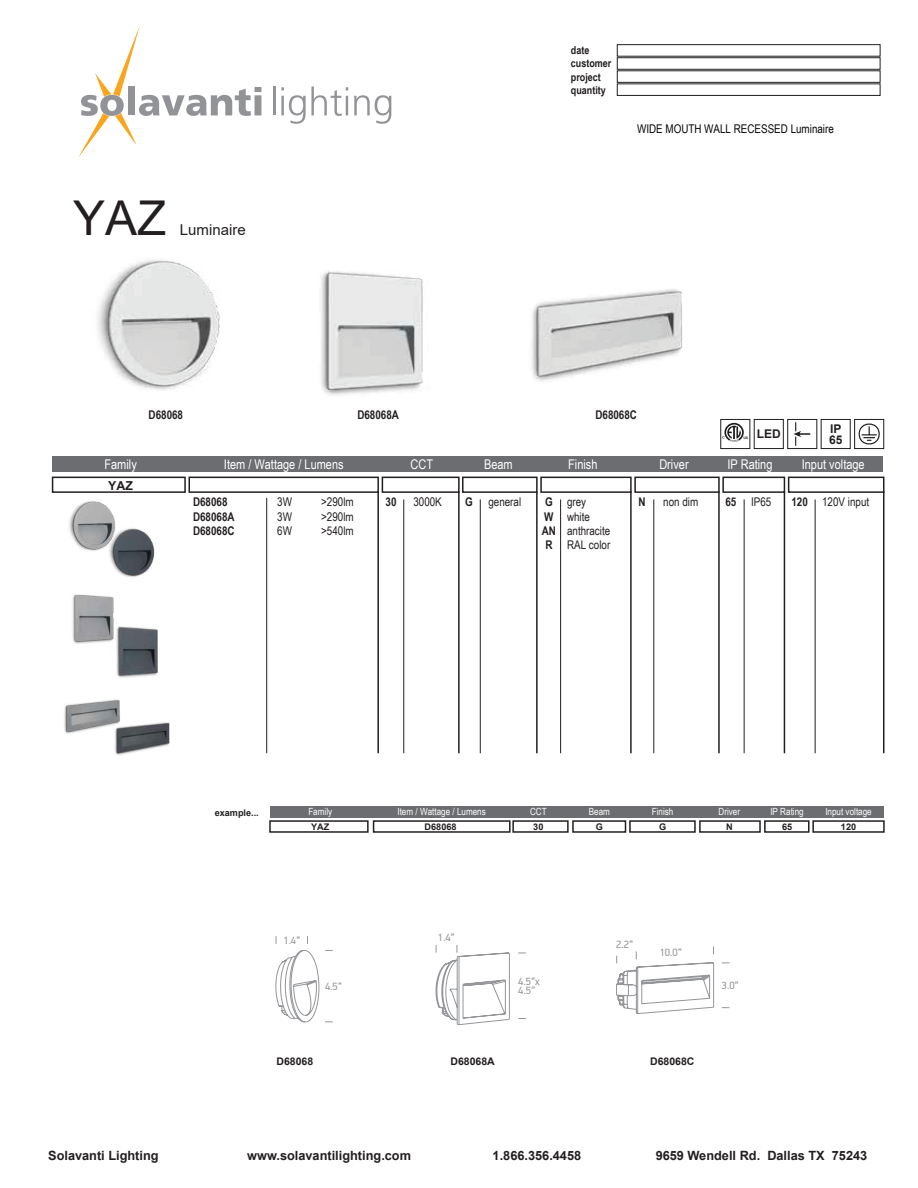
<style>
.page{position:relative;width:918px;height:1188px;background:#fff}
.page>*{position:absolute;margin:0;border:0;box-sizing:border-box;transform-origin:0 0}
.t1{font:48px "Arial";color:#231f20}
.t2{font:15px "Arial";color:#231f20}
.t3{font:13.35px "Arial Narrow";color:#fff}
.t4{font:700 12.75px "Arial";color:#231f20}
.t5{font:700 12.3px "Arial";color:#231f20}
.t6{font:12px/14.4px "Arial Narrow";color:#231f20}
.t7{font:700 12px/14.4px "Arial Narrow";color:#231f20}
.t8{font:12px "Arial Narrow";color:#050504}
.t9{font:700 12px/10.5px "Arial";color:#231f20}
.t10{font:700 10.95px/13.2px "Arial Narrow";color:#231f20}
.t11{font:10.5px/8.6px "PF Din Display Pro";color:#949699}
.t12{font:700 10.5px "Arial";color:#231f20}
.t13{font:9.9px "Arial Narrow";color:#fff}
.t14{font:700 9.15px "Arial";color:#231f20}
.t15{font:700 3.3px "Arial";color:#201d1e}
.s1{font-weight:700}
</style>
<div class="page">
<svg style="left:78px;top:26px;width:183px;height:131px"></svg>
<hr style="left:273px;top:86px;width:2px;height:29px;background:#929396">
<svg style="left:281px;top:86px;width:67px;height:38px"></svg>
<svg style="left:354px;top:95px;width:37px;height:29px"></svg>
<svg style="left:722px;top:423px;width:22px;height:19px"></svg>
<div style="left:720px;top:419px;width:30px;height:30px;border:1px solid #201d1e"></div>
<div style="left:617px;top:83px;width:263px;height:13px;border:1px solid #231f20"></div>
<div style="left:617px;top:70px;width:263px;height:13px;border:1px solid #231f20"></div>
<div style="left:617px;top:57px;width:263px;height:13px;border:1px solid #231f20"></div>
<div style="left:617px;top:44px;width:263px;height:13px;border:1px solid #231f20"></div>
<div style="left:52px;top:477px;width:134px;height:16px;border:2px solid #231f20"></div>
<div style="left:52px;top:457px;width:831px;height:15px;background:#6c6d70"></div>
<div style="left:722px;top:477px;width:63px;height:16px;border:2px solid #231f20"></div>
<div style="left:540px;top:477px;width:92px;height:16px;border:2px solid #231f20"></div>
<div style="left:189px;top:477px;width:190px;height:16px;border:2px solid #231f20"></div>
<div style="left:382px;top:477px;width:78px;height:16px;border:2px solid #231f20"></div>
<hr style="left:266px;top:498px;width:1px;height:255px;background:#231f20">
<hr style="left:377px;top:491px;width:2px;height:262px;background:#231f20">
<hr style="left:458px;top:491px;width:2px;height:262px;background:#231f20">
<hr style="left:630px;top:491px;width:2px;height:262px;background:#231f20">
<hr style="left:784px;top:491px;width:1px;height:262px;background:#231f20">
<hr style="left:404px;top:499px;width:1px;height:254px;background:#231f20">
<hr style="left:560px;top:499px;width:1px;height:254px;background:#231f20">
<hr style="left:744px;top:499px;width:1px;height:254px;background:#231f20">
<div style="left:634px;top:477px;width:86px;height:16px;border:2px solid #231f20"></div>
<hr style="left:718px;top:491px;width:2px;height:262px;background:#231f20">
<hr style="left:654px;top:499px;width:1px;height:254px;background:#231f20">
<div style="left:788px;top:477px;width:96px;height:16px;border:2px solid #231f20"></div>
<hr style="left:883px;top:491px;width:1px;height:262px;background:#231f20">
<hr style="left:815px;top:499px;width:1px;height:254px;background:#231f20">
<div style="left:462px;top:477px;width:76px;height:16px;border:2px solid #231f20"></div>
<hr style="left:536px;top:491px;width:2px;height:262px;background:#231f20">
<hr style="left:480px;top:499px;width:1px;height:254px;background:#231f20">
<div style="left:269px;top:820px;width:100px;height:13px;border:2px solid #231f20"></div>
<div style="left:270px;top:806px;width:614px;height:11px;background:#6c6d70"></div>
<div style="left:764px;top:820px;width:46px;height:13px;border:2px solid #231f20"></div>
<div style="left:629px;top:820px;width:67px;height:13px;border:2px solid #231f20"></div>
<div style="left:373px;top:820px;width:138px;height:13px;border:2px solid #231f20"></div>
<div style="left:512px;top:820px;width:57px;height:13px;border:2px solid #231f20"></div>
<div style="left:699px;top:820px;width:62px;height:13px;border:2px solid #231f20"></div>
<div style="left:812px;top:820px;width:73px;height:13px;border:2px solid #231f20"></div>
<div style="left:572px;top:820px;width:54px;height:13px;border:2px solid #231f20"></div>
<img style="left:69px;top:500px;width:46px;height:51px">
<img style="left:100px;top:522px;width:55px;height:55px">
<img style="left:97px;top:260px;width:123px;height:130px">
<svg style="left:275px;top:950px;width:58px;height:73px"></svg>
<img style="left:72px;top:594px;width:42px;height:50px">
<img style="left:105px;top:622px;width:53px;height:56px">
<img style="left:321px;top:270px;width:102px;height:125px">
<svg style="left:435px;top:945px;width:75px;height:80px"></svg>
<img style="left:64px;top:699px;width:56px;height:35px">
<img style="left:108px;top:710px;width:62px;height:45px">
<img style="left:531px;top:289px;width:152px;height:92px">
<svg style="left:616px;top:946px;width:98px;height:68px"></svg>
<div style="left:787px;top:419px;width:30px;height:30px;border:1px solid #201d1e"></div>
<svg style="left:794px;top:423px;width:16px;height:22px"></svg>
<div style="left:821px;top:419px;width:30px;height:30px;border:1px solid #201d1e"></div>
<div style="left:754px;top:419px;width:30px;height:30px;border:1px solid #201d1e"></div>
<div style="left:854px;top:419px;width:30px;height:30px;border:1px solid #201c1d"></div>
<svg style="left:858px;top:423px;width:22px;height:22px"></svg>
<h1 class="t1" style="left:73px;top:185px;width:95px">YAZ</h1>
<p class="t2" style="left:180px;top:219px;width:67px">Luminaire</p>
<p class="t10" style="left:571px;top:43px;width:42px">date customer project quantity</p>
<p class="t8" style="left:637px;top:120px;width:198px">WIDE MOUTH WALL RECESSED Luminaire</p>
<p class="t7" style="left:149px;top:407px;width:36px">D68068</p>
<p class="t7" style="left:357px;top:407px;width:43px">D68068A</p>
<p class="t7" style="left:595px;top:407px;width:43px">D68068C</p>
<p class="t15" style="left:743px;top:435px;width:6px">US</p>
<p class="t9" style="left:757px;top:429px;width:26px">LED</p>
<p class="t9" style="left:829px;top:424px;width:15px">IP<br>65</p>
<p class="t3" style="left:105px;top:454px;width:34px">Family</p>
<p class="t3" style="left:224px;top:454px;width:121px">Item / Wattage / Lumens</p>
<p class="t3" style="left:411px;top:454px;width:24px">CCT</p>
<p class="t3" style="left:484px;top:454px;width:30px">Beam</p>
<p class="t3" style="left:568px;top:454px;width:31px">Finish</p>
<p class="t3" style="left:659px;top:454px;width:31px">Driver</p>
<p class="t3" style="left:727px;top:454px;width:47px">IP Rating</p>
<p class="t3" style="left:802px;top:454px;width:64px">Input voltage</p>
<p class="t7" style="left:193px;top:494px;width:43px">D68068<br>D68068A<br>D68068C</p>
<p class="t7" style="left:386px;top:494px;width:12px">30</p>
<p class="t6" style="left:413px;top:494px;width:30px">3000K</p>
<p class="t7" style="left:542px;top:494px;width:16px">G<br>W<br>AN<br>R</p>
<p class="t6" style="left:567px;top:494px;width:45px">grey white anthracite<br>RAL color</p>
<p class="t5" style="left:108px;top:477px;width:26px">YAZ</p>
<p class="t7" style="left:465px;top:494px;width:9px">G</p>
<p class="t7" style="left:639px;top:494px;width:9px">N</p>
<p class="t6" style="left:663px;top:494px;width:37px">non dim</p>
<p class="t6" style="left:725px;top:494px;width:48px"><span class="s1">65</span> IP65</p>
<p class="t6" style="left:792px;top:494px;width:79px"><span class="s1">120</span> 120V input</p>
<p class="t6" style="left:277px;top:494px;width:16px">3W</p>
<p class="t6" style="left:321px;top:494px;width:34px">&gt;290lm</p>
<p class="t6" style="left:488px;top:494px;width:34px">general</p>
<p class="t6" style="left:277px;top:509px;width:16px">3W</p>
<p class="t6" style="left:321px;top:509px;width:34px">&gt;290lm</p>
<p class="t6" style="left:277px;top:523px;width:16px">6W</p>
<p class="t6" style="left:321px;top:523px;width:34px">&gt;540lm</p>
<p class="t14" style="left:215px;top:806px;width:46px">example...</p>
<p class="t13" style="left:308px;top:804px;width:25px">Family</p>
<p class="t13" style="left:397px;top:804px;width:90px">Item / Wattage / Lumens</p>
<p class="t13" style="left:530px;top:804px;width:18px">CCT</p>
<p class="t13" style="left:589px;top:804px;width:23px">Beam</p>
<p class="t13" style="left:652px;top:804px;width:23px">Finish</p>
<p class="t13" style="left:719px;top:804px;width:23px">Driver</p>
<p class="t13" style="left:770px;top:804px;width:35px">IP Rating</p>
<p class="t13" style="left:825px;top:804px;width:48px">Input voltage</p>
<p class="t14" style="left:311px;top:820px;width:20px">YAZ</p>
<p class="t14" style="left:425px;top:820px;width:33px">D68068</p>
<p class="t14" style="left:533px;top:820px;width:12px">30</p>
<p class="t14" style="left:596px;top:820px;width:9px">G</p>
<p class="t14" style="left:659px;top:820px;width:9px">G</p>
<p class="t14" style="left:726px;top:820px;width:8px">N</p>
<p class="t14" style="left:782px;top:820px;width:12px">65</p>
<p class="t14" style="left:841px;top:820px;width:17px">120</p>
<p class="t11" style="left:283px;top:936px;width:19px">1.4”</p>
<p class="t11" style="left:325px;top:982px;width:19px">4.5”</p>
<p class="t11" style="left:438px;top:933px;width:19px">1.4”</p>
<p class="t11" style="left:518px;top:978px;width:23px">4.5”x<br>4.5”</p>
<p class="t11" style="left:616px;top:941px;width:19px">2.2”</p>
<p class="t11" style="left:660px;top:948px;width:24px">10.0”</p>
<p class="t12" style="left:276px;top:1054px;width:38px">D68068</p>
<p class="t12" style="left:451px;top:1054px;width:46px">D68068A</p>
<p class="t12" style="left:650px;top:1054px;width:46px">D68068C</p>
<p class="t11" style="left:722px;top:982px;width:19px">3.0”</p>
<p class="t4" style="left:48px;top:1147px;width:112px">Solavanti Lighting</p>
<p class="t4" style="left:247px;top:1147px;width:165px">www.solavantilighting.com</p>
<p class="t4" style="left:493px;top:1147px;width:90px">1.866.356.4458</p>
<p class="t4" style="left:656px;top:1147px;width:213px">9659 Wendell Rd. Dallas TX 75243</p>
</div>
